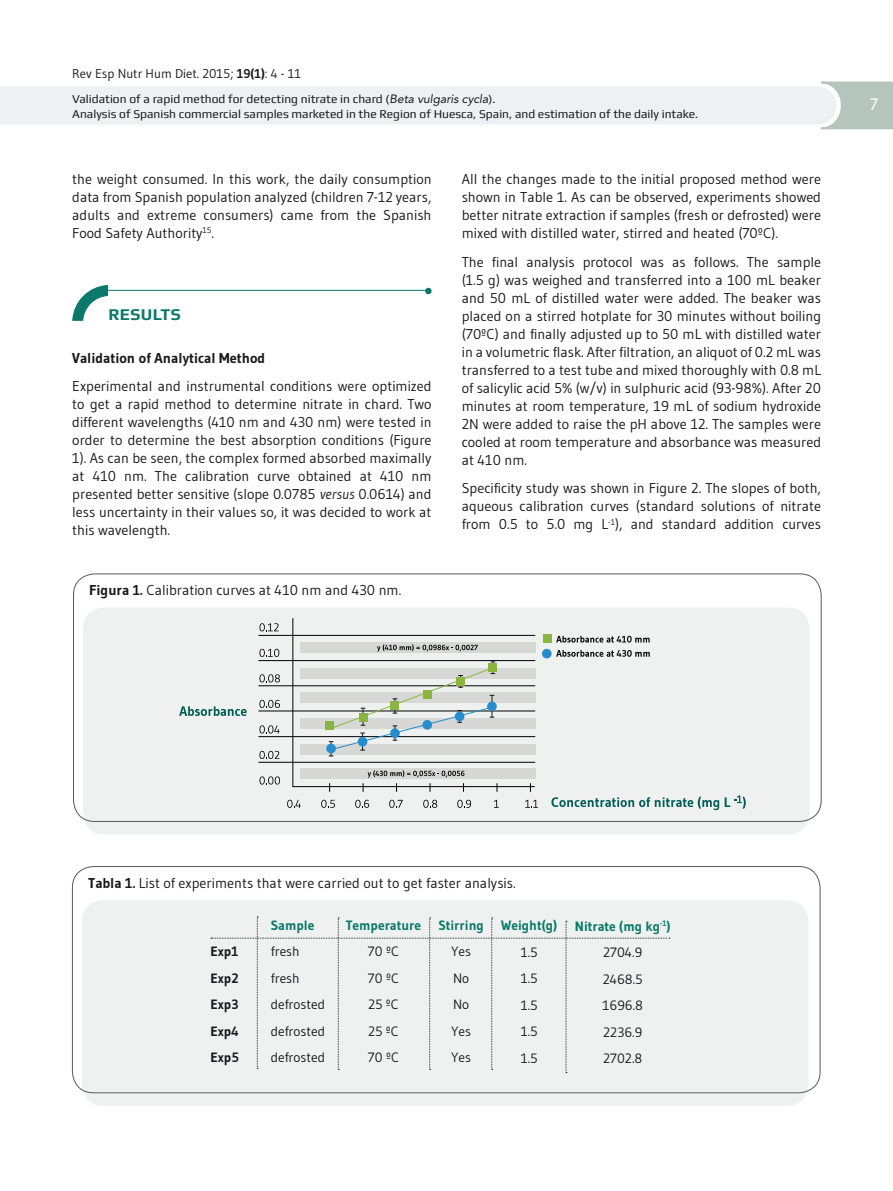
<style>
.page{position:relative;width:893px;height:1191px;background:#fff}
.page>*{position:absolute;margin:0;border:0;box-sizing:border-box;transform-origin:0 0}
.t1{font:700 16.5px "Play";letter-spacing:.03em;color:#0a7969}
.t2{font:16.5px "Gudea";color:#fff}
.t3{font:14.25px/18px "Gudea";color:#1a181b;text-align:justify}
.t4{font:700 14.25px "Gudea";color:#1a181b}
.t5{font:13.5px/26.5px "Gudea";color:#1a181b}
.t6{font:700 13.5px "Gudea";color:#0a7969}
.t7{font:700 13.5px/26.5px "Gudea";color:#1a181b;text-align:justify}
.t8{font:12.75px "Gudea";color:#1a181b}
.t9{font:12px/14.4px "Play";color:#1a181b}
.s1{font-weight:700}
.s2{font-family:"Avenir";font-style:italic}
.s3{font-style:italic}
.s4{font-weight:700;color:#0a7969}
</style>
<div class="page">
<svg style="left:0;top:81px;width:893px;height:49px"></svg>
<hr style="left:101px;top:290px;width:325px;height:1px;background:#0a7969">
<div style="left:425px;top:288px;width:7px;height:6px;background:#0a7969;border-radius:50%"></div>
<svg style="left:72px;top:285px;width:37px;height:36px"></svg>
<div style="left:82px;top:900px;width:726px;height:206px;background:#eef1f0;border-radius:21px"></div>
<div style="left:72px;top:866px;width:748px;height:227px;border:1px solid #59595b;border-radius:21px"></div>
<svg style="left:211px;top:916px;width:459px;height:157px"></svg>
<div style="left:83px;top:607px;width:726px;height:227px;background:#eef1f0;border-radius:21px"></div>
<div style="left:73px;top:573px;width:748px;height:248px;border:1px solid #59595b;border-radius:21px"></div>
<svg style="left:259px;top:776px;width:21px;height:8px"></svg>
<svg style="left:259px;top:751px;width:20px;height:8px"></svg>
<svg style="left:259px;top:725px;width:21px;height:8px"></svg>
<svg style="left:259px;top:700px;width:21px;height:8px"></svg>
<svg style="left:259px;top:674px;width:21px;height:8px"></svg>
<svg style="left:259px;top:649px;width:20px;height:8px"></svg>
<svg style="left:259px;top:623px;width:20px;height:8px"></svg>
<svg style="left:525px;top:800px;width:12px;height:7px"></svg>
<svg style="left:457px;top:799px;width:14px;height:9px"></svg>
<svg style="left:423px;top:799px;width:14px;height:9px"></svg>
<svg style="left:389px;top:799px;width:14px;height:9px"></svg>
<svg style="left:355px;top:799px;width:14px;height:9px"></svg>
<svg style="left:321px;top:799px;width:14px;height:9px"></svg>
<svg style="left:287px;top:799px;width:14px;height:9px"></svg>
<svg style="left:494px;top:800px;width:4px;height:7px"></svg>
<hr style="left:258px;top:762px;width:277px;height:1px;background:#010203">
<hr style="left:258px;top:736px;width:277px;height:1px;background:#010203">
<hr style="left:258px;top:710px;width:277px;height:1px;background:#010203">
<hr style="left:258px;top:685px;width:277px;height:1px;background:#010203">
<hr style="left:258px;top:660px;width:277px;height:1px;background:#010203">
<hr style="left:258px;top:635px;width:277px;height:1px;background:#010203">
<svg style="left:551px;top:796px;width:168px;height:14px"></svg>
<svg style="left:725px;top:795px;width:21px;height:13px"></svg>
<svg style="left:179px;top:706px;width:68px;height:10px"></svg>
<svg style="left:556px;top:650px;width:94px;height:7px"></svg>
<svg style="left:556px;top:636px;width:94px;height:6px"></svg>
<div style="left:542px;top:649px;width:10px;height:9px;background:#258dcd;border-radius:50%"></div>
<div style="left:543px;top:634px;width:9px;height:9px;background:#8ab63f"></div>
<svg style="left:292px;top:618px;width:244px;height:174px"></svg>
<div style="left:487px;top:701px;width:10px;height:10px;background:#258dcd;border-radius:50%"></div>
<div style="left:390px;top:728px;width:10px;height:10px;background:#258dcd;border-radius:50%"></div>
<p class="t8" style="left:72px;top:65px;width:230px">Rev Esp Nutr Hum Diet. 2015; <span class="s1">19(1)</span>: 4 - 11</p>
<p class="t9" style="left:72px;top:92px;width:627px">Validation of a rapid method for detecting nitrate in chard (<span class="s2">Beta vulgaris cycla</span>).<br>Analysis of Spanish commercial samples marketed in the Region of Huesca, Spain, and estimation of the daily intake.</p>
<p class="t3" style="left:72px;top:170px;width:361px">the weight consumed. In this work, the daily consumption data from Spanish population analyzed (children 7-12 years, adults and extreme consumers) came from the Spanish Food Safety Authority<sup>15</sup>.</p>
<p class="t1" style="left:108px;top:305px;width:74px">RESULTS</p>
<p class="t4" style="left:72px;top:349px;width:195px">Validation of Analytical Method</p>
<p class="t3" style="left:72px;top:377px;width:361px">Experimental and instrumental conditions were optimized to get a rapid method to determine nitrate in chard. Two different wavelengths (410 nm and 430 nm) were tested in order to determine the best absorption conditions (Figure 1). As can be seen, the complex formed absorbed maximally at 410 nm. The calibration curve obtained at 410 nm presented better sensitive (slope 0.0785 <span class="s3">versus</span> 0.0614) and less uncertainty in their values so, it was decided to work at this wavelength.</p>
<p class="t3" style="left:89px;top:581px;width:314px"><span class="s1">Figura 1.</span> Calibration curves at 410 nm and 430 nm.</p>
<p class="t3" style="left:462px;top:170px;width:361px">All the changes made to the initial proposed method were shown in Table 1. As can be observed, experiments showed better nitrate extraction if samples (fresh or defrosted) were mixed with distilled water, stirred and heated (70ºC).</p>
<p class="t3" style="left:462px;top:252px;width:361px">The final analysis protocol was as follows. The sample (1.5 g) was weighed and transferred into a 100 mL beaker and 50 mL of distilled water were added. The beaker was placed on a stirred hotplate for 30 minutes without boiling (70ºC) and finally adjusted up to 50 mL with distilled water in a volumetric flask. After filtration, an aliquot of 0.2 mL was transferred to a test tube and mixed thoroughly with 0.8 mL of salicylic acid 5% (w/v) in sulphuric acid (93-98%). After 20 minutes at room temperature, 19 mL of sodium hydroxide 2N were added to raise the pH above 12. The samples were cooled at room temperature and absorbance was measured at 410 nm.</p>
<p class="t3" style="left:462px;top:479px;width:361px">Specificity study was shown in Figure 2. The slopes of both, aqueous calibration curves (standard solutions of nitrate from 0.5 to 5.0 mg L<sup>-1</sup>), and standard addition curves</p>
<p class="t2" style="left:870px;top:94px;width:10px">7</p>
<p class="t3" style="left:88px;top:874px;width:429px"><span class="s1">Tabla 1.</span> List of experiments that were carried out to get faster analysis.</p>
<p class="t7" style="left:210px;top:938px;width:30px">Exp1<br>Exp2<br>Exp3<br>Exp4<br>Exp5</p>
<p class="t6" style="left:271px;top:916px;width:45px">Sample</p>
<p class="t5" style="left:271px;top:938px;width:56px">fresh fresh defrosted defrosted defrosted</p>
<p class="t6" style="left:346px;top:916px;width:77px">Temperature</p>
<p class="t5" style="left:368px;top:938px;width:32px;text-align:justify">70 ºC 70 ºC 25 ºC 25 ºC 70 ºC</p>
<p class="t6" style="left:438px;top:916px;width:47px">Stirring</p>
<p class="t5" style="left:451px;top:938px;width:21px">Yes<br>No<br>No<br>Yes<br>Yes</p>
<p class="t6" style="left:501px;top:917px;width:58px">Weight(g)</p>
<p class="t5" style="left:521px;top:938px;width:19px;text-align:justify">1.5<br>1.5<br>1.5<br>1.5<br>1.5</p>
<p class="t5" style="left:575px;top:912px;width:97px;text-align:center"><span class="s4">Nitrate (mg kg</span><sup>-1</sup><span class="s4">)<br></span>2704.9<br>2468.5<br>1696.8<br>2236.9<br>2702.8</p>
</div>
